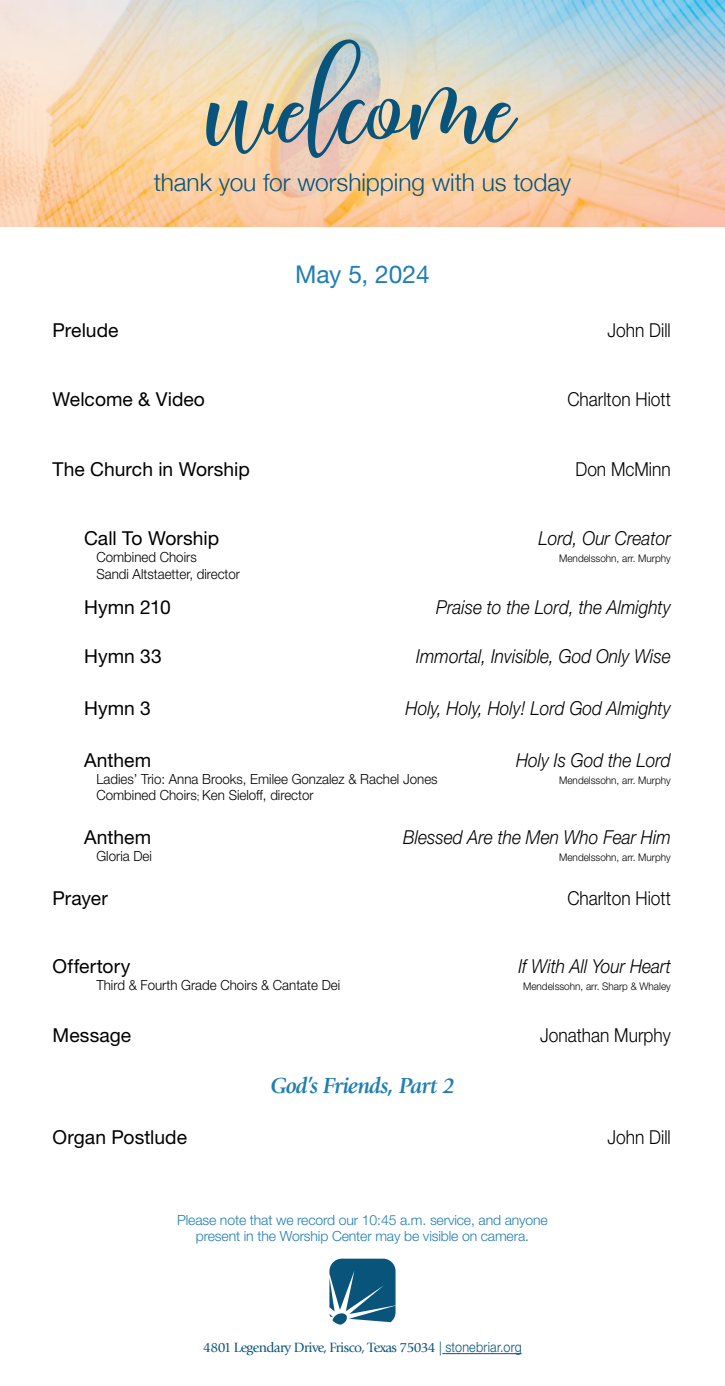
<style>
.page{position:relative;width:725px;height:1386px;background:#fff}
.page>*{position:absolute;margin:0;border:0;box-sizing:border-box;transform-origin:0 0}
.t1{font:119px "Malficent Script";color:#08547a}
.t2{font:300 24.5px "Helvetica Neue";color:#08547a}
.t3{font:24.5px "Helvetica Neue LT Std";color:#207fb0}
.t4{font:italic 700 22.75px "Giovanni Std";letter-spacing:-.04em;color:#207fb0}
.t5{font:italic 300 19.25px "Helvetica Neue LT Std";color:#000;scale:.9 1}
.t6{font:19.25px "Helvetica Neue LT Std";color:#000}
.t7{font:300 19.25px "Helvetica Neue LT Std";color:#000;scale:.9 1}
.t8{font:300 14px "Helvetica Neue LT Std";color:#000;scale:.95 1}
.t9{font:300 14px/16.8px "Helvetica Neue LT Std";letter-spacing:-.01em;color:#207fb0;text-align:center}
.t10{font:14px "Giovanni Std";letter-spacing:-.04em;color:#08547a}
.t11{font:300 10.5px "Helvetica Neue LT Std";color:#000;scale:.95 1}
.s1{font-size:10.5px}
.s2{font-family:"Helvetica Neue LT Std";font-weight:300}
</style>
<div class="page">
<img style="left:0;top:0;width:724px;height:227px">
<svg style="left:329px;top:1259px;width:66px;height:66px"></svg>
<hr style="left:442px;top:1353px;width:79px;height:1px;background:#08547a">
<h1 class="t1" style="left:207px;top:34px;width:310px">welcome</h1>
<h2 class="t2" style="left:154px;top:163px;width:419px">thank you for worshipping with us today</h2>
<h2 class="t3" style="left:295px;top:260px;width:136px">May 5, 2024</h2>
<h3 class="t6" style="left:53px;top:319px;width:67px">Prelude</h3>
<h3 class="t7" style="left:607px;top:318px;width:72px">John Dill</h3>
<h3 class="t6" style="left:53px;top:388px;width:154px">Welcome &amp; Video</h3>
<h3 class="t7" style="left:567px;top:388px;width:116px">Charlton Hiott</h3>
<h3 class="t6" style="left:53px;top:458px;width:198px">The Church in Worship</h3>
<h3 class="t7" style="left:575px;top:458px;width:107px">Don McMinn</h3>
<h3 class="t6" style="left:84px;top:527px;width:136px">Call To Worship</h3>
<h3 class="t5" style="left:538px;top:527px;width:148px">Lord, Our Creator</h3>
<p class="t8" style="left:96px;top:548px;width:107px">Combined Choirs</p>
<p class="t11" style="left:559px;top:552px;width:119px">Mendelssohn, arr. Murphy</p>
<p class="t8" style="left:96px;top:565px;width:153px">Sandi Altstaetter, director</p>
<h3 class="t6" style="left:84px;top:595px;width:88px">Hymn 210</h3>
<h3 class="t5" style="left:436px;top:595px;width:262px">Praise to the Lord, the Almighty</h3>
<h3 class="t6" style="left:84px;top:644px;width:79px">Hymn 33</h3>
<h3 class="t5" style="left:416px;top:644px;width:284px">Immortal, Invisible, God Only Wise</h3>
<h3 class="t6" style="left:84px;top:697px;width:68px">Hymn 3</h3>
<h3 class="t5" style="left:405px;top:697px;width:296px">Holy, Holy, Holy! Lord God Almighty</h3>
<h3 class="t6" style="left:84px;top:749px;width:68px">Anthem</h3>
<h3 class="t5" style="left:516px;top:749px;width:173px">Holy Is God the Lord</h3>
<p class="t8" style="left:96px;top:770px;width:360px">Ladies’ Trio: Anna Brooks, Emilee Gonzalez &amp; Rachel Jones</p>
<p class="t11" style="left:559px;top:773px;width:119px">Mendelssohn, arr. Murphy</p>
<p class="t8" style="left:96px;top:787px;width:230px">Combined Choirs<span class="s1">;</span> Ken Sieloff, director</p>
<h3 class="t6" style="left:84px;top:826px;width:68px">Anthem</h3>
<h3 class="t5" style="left:403px;top:826px;width:299px">Blessed Are the Men Who Fear Him</h3>
<p class="t8" style="left:96px;top:847px;width:60px">Gloria Dei</p>
<p class="t11" style="left:559px;top:851px;width:119px">Mendelssohn, arr. Murphy</p>
<h3 class="t6" style="left:53px;top:886px;width:57px">Prayer</h3>
<h3 class="t7" style="left:567px;top:886px;width:116px">Charlton Hiott</h3>
<h3 class="t6" style="left:53px;top:955px;width:79px">Offertory</h3>
<h3 class="t5" style="left:518px;top:955px;width:171px">If With All Your Heart</h3>
<p class="t8" style="left:96px;top:977px;width:258px">Third &amp; Fourth Grade Choirs &amp; Cantate Dei</p>
<p class="t11" style="left:523px;top:980px;width:157px">Mendelssohn, arr. Sharp &amp; Whaley</p>
<h3 class="t6" style="left:53px;top:1024px;width:80px">Message</h3>
<h3 class="t7" style="left:540px;top:1023px;width:147px">Jonathan Murphy</h3>
<h3 class="t4" style="left:270px;top:1073px;width:186px">God’s Friends, Part 2</h3>
<h3 class="t6" style="left:53px;top:1126px;width:136px">Organ Postlude</h3>
<h3 class="t7" style="left:607px;top:1126px;width:72px">John Dill</h3>
<p class="t9" style="left:177px;top:1211px;width:372px">Please note that we record our 10:45 a.m. service, and anyone present in the Worship Center may be visible on camera.</p>
<p class="t10" style="left:203px;top:1340px;width:320px">4801 Legendary Drive, Frisco, Texas 75034 | <span class="s2">stonebriar.org</span></p>
</div>
